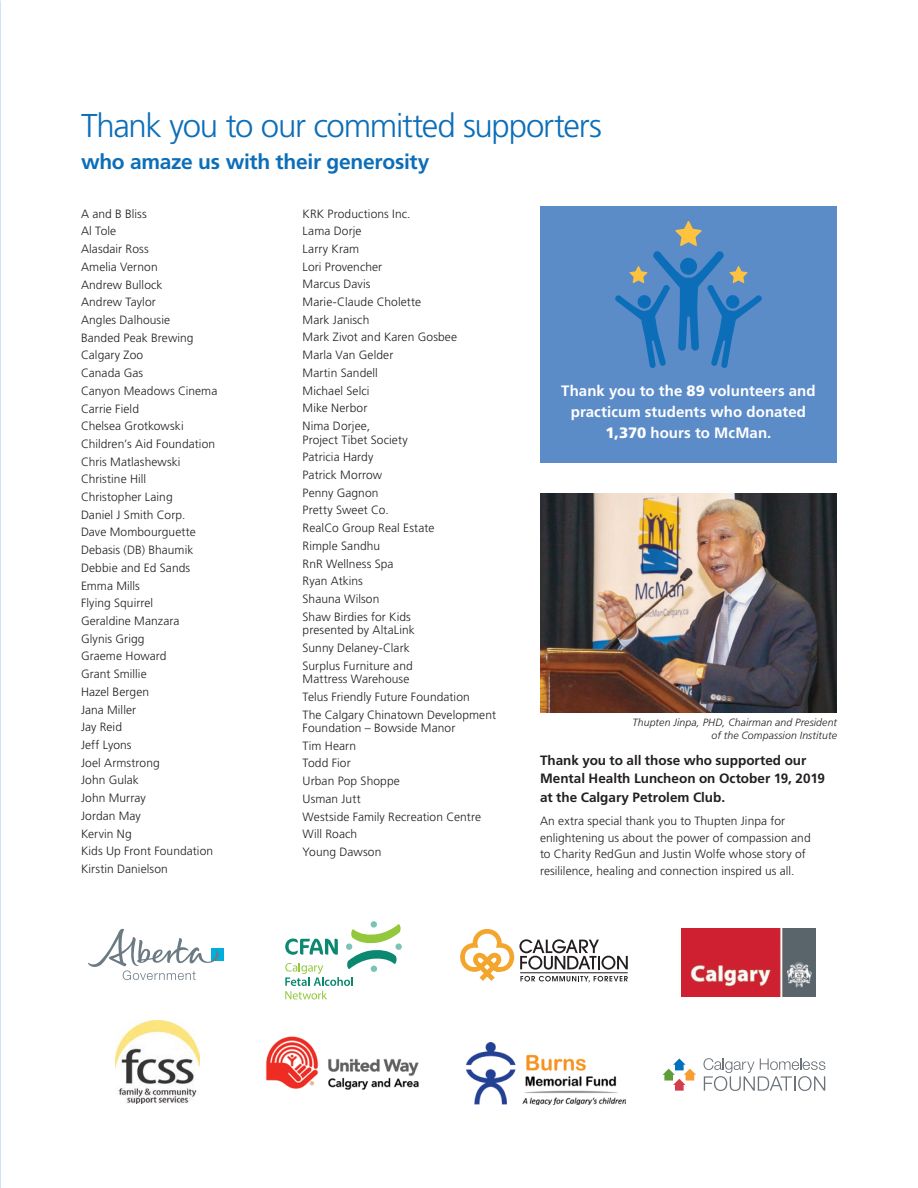
<style>
.page{position:relative;width:918px;height:1188px;background:#fff}
.page>*{position:absolute;margin:0;border:0;box-sizing:border-box;transform-origin:0 0}
.t1{font:300 33px "Frutiger LT Std";letter-spacing:-.04em;color:#0c6eb8}
.t2{font:700 21px "Frutiger LT Std";letter-spacing:-.015em;color:#0c6eb8}
.t3{font:700 15px/21px "Frutiger LT Std";letter-spacing:.005em;color:#fff;text-align:center}
.t4{font:700 13.5px/18px "Frutiger LT Std";color:#231f20}
.t5{font:300 12px/17.7px "Frutiger LT Std";letter-spacing:.005em;color:#231f20}
.t6{font:italic 300 10.5px/12.6px "Frutiger LT Std";letter-spacing:.01em;color:#231f20;text-align:right}
.s1{font-weight:900}
</style>
<div class="page">
<img style="left:0;top:0;width:1px;height:1188px">
<svg style="left:663px;top:1059px;width:33px;height:32px"></svg>
<svg style="left:703px;top:1058px;width:122px;height:33px"></svg>
<img style="left:467px;top:1042px;width:159px;height:62px">
<div style="left:212px;top:948px;width:12px;height:13px;background:#00aedc"></div>
<svg style="left:88px;top:929px;width:131px;height:51px"></svg>
<div style="left:371px;top:921px;width:6px;height:7px;background:#7bc3b7;border-radius:50%"></div>
<svg style="left:285px;top:923px;width:116px;height:76px"></svg>
<div style="left:395px;top:944px;width:7px;height:6px;background:#7bc3b7;border-radius:50%"></div>
<img style="left:115px;top:1021px;width:85px;height:82px">
<img style="left:266px;top:1036px;width:153px;height:54px">
<img style="left:681px;top:929px;width:135px;height:67px">
<svg style="left:460px;top:929px;width:168px;height:53px"></svg>
<img style="left:540px;top:494px;width:297px;height:218px">
<div style="left:540px;top:207px;width:297px;height:256px;background:#5c8cc8"></div>
<svg style="left:615px;top:221px;width:147px;height:147px"></svg>
<p class="t1" style="left:81px;top:107px;width:522px">Thank you to our committed supporters</p>
<p class="t2" style="left:81px;top:149px;width:350px">who amaze us with their generosity</p>
<p class="t5" style="left:81px;top:205px;width:138px">A and B Bliss<br>Al Tole<br>Alasdair Ross<br>Amelia Vernon<br>Andrew Bullock<br>Andrew Taylor<br>Angles Dalhousie<br>Banded Peak Brewing<br>Calgary Zoo<br>Canada Gas<br>Canyon Meadows Cinema<br>Carrie Field<br>Chelsea Grotkowski<br>Children’s Aid Foundation<br>Chris Matlashewski<br>Christine Hill<br>Christopher Laing<br>Daniel J Smith Corp.<br>Dave Mombourguette<br>Debasis (DB) Bhaumik<br>Debbie and Ed Sands<br>Emma Mills<br>Flying Squirrel<br>Geraldine Manzara<br>Glynis Grigg<br>Graeme Howard<br>Grant Smillie<br>Hazel Bergen<br>Jana Miller<br>Jay Reid<br>Jeff Lyons<br>Joel Armstrong<br>John Gulak<br>John Murray<br>Jordan May<br>Kervin Ng<br>Kids Up Front Foundation<br>Kirstin Danielson</p>
<p class="t5" style="left:303px;top:205px;width:156px">KRK Productions Inc.<br>Lama Dorje<br>Larry Kram<br>Lori Provencher<br>Marcus Davis<br>Marie-Claude Cholette<br>Mark Janisch<br>Mark Zivot and Karen Gosbee<br>Marla Van Gelder<br>Martin Sandell<br>Michael Selci<br>Mike Nerbor<br>Nima Dorjee,</p>
<p class="t5" style="left:303px;top:431px;width:133px">Project Tibet Society<br>Patricia Hardy<br>Patrick Morrow<br>Penny Gagnon<br>Pretty Sweet Co.<br>RealCo Group Real Estate<br>Rimple Sandhu<br>RnR Wellness Spa<br>Ryan Atkins<br>Shauna Wilson<br>Shaw Birdies for Kids</p>
<p class="t5" style="left:303px;top:621px;width:114px">presented by AltaLink<br>Sunny Delaney-Clark<br>Surplus Furniture and</p>
<p class="t5" style="left:303px;top:670px;width:195px">Mattress Warehouse<br>Telus Friendly Future Foundation<br>The Calgary Chinatown Development</p>
<p class="t5" style="left:303px;top:719px;width:180px">Foundation – Bowside Manor<br>Tim Hearn<br>Todd Fior<br>Urban Pop Shoppe<br>Usman Jutt<br>Westside Family Recreation Centre<br>Will Roach<br>Young Dawson</p>
<p class="t3" style="left:561px;top:380px;width:256px">Thank you to the <span class="s1">89</span> volunteers and practicum students who donated<br><span class="s1">1,370</span> hours to McMan.</p>
<p class="t6" style="left:633px;top:716px;width:206px">Thupten Jinpa, PHD, Chairman and President of the Compassion Institute</p>
<p class="t4" style="left:540px;top:751px;width:286px">Thank you to all those who supported our<br>Mental Health Luncheon on October 19, 2019</p>
<p class="t4" style="left:540px;top:788px;width:187px">at the Calgary Petrolem Club.</p>
<p class="t5" style="left:540px;top:813px;width:272px;line-height:16.5px">An extra special thank you to Thupten Jinpa for enlightening us about the power of compassion and to Charity RedGun and Justin Wolfe whose story of resililence, healing and connection inspired us all.</p>
</div>
